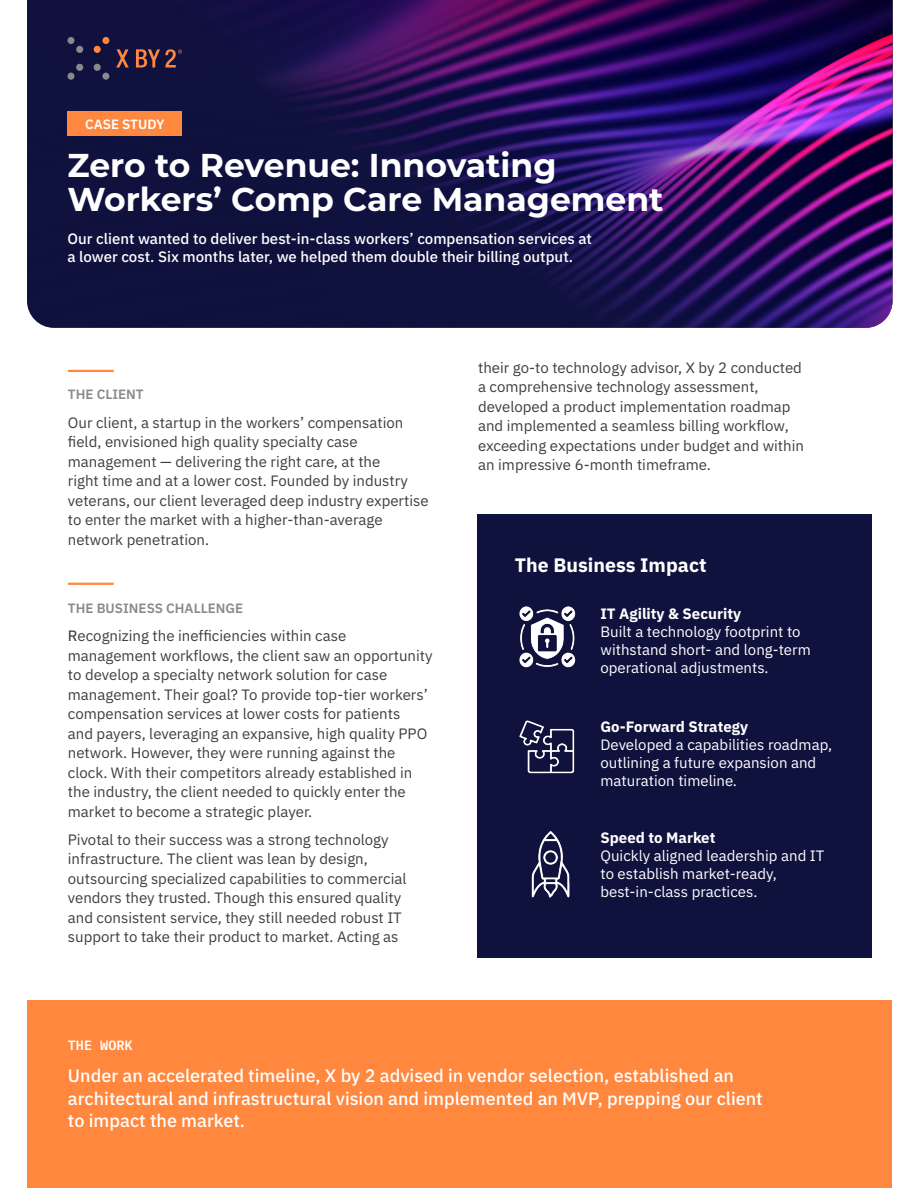
<style>
.page{position:relative;width:918px;height:1188px;background:#fff}
.page>*{position:absolute;margin:0;border:0;box-sizing:border-box;transform-origin:0 0}
.IBM_Body{font:700 33px/34.5px "Montserrat";color:#fff}
.IBM_Body-2{font:700 19.5px "IBM Plex Sans";color:#fff}
.IBM_Body-3{font:500 18px/22.5px "IBM Plex Sans";color:#fff}
.IBM_Body-4{font:15px/19.5px "IBM Plex Sans";color:#3e3e3f}
.IBM_Body-5{font:15px/18px "IBM Plex Sans";color:#fff}
.IBM_Body-6{font:500 15px/18px "IBM Plex Sans";color:#fff}
.IBM_Body-7{font:600 13.5px "IBM Plex Sans";color:#8a8a8e}
.Category-Flag{font:600 13.5px "IBM Plex Sans";color:#fff}
.Category-Flag-2{font:600 13.5px "IBM Plex Mono";color:#fff}
.s1{font-family:"IBM Plex Sans Text"}
.s2{font-weight:700}
</style>
<div class="page">
<div style="left:477px;top:514px;width:395px;height:443px;background:#10123e"></div>
<img style="left:27px;top:0;width:865px;height:328px">
<div style="left:67px;top:37px;width:7px;height:7px;background:#8a8a8e;border-radius:50%"></div>
<div style="left:76px;top:46px;width:7px;height:7px;background:#8a8a8e;border-radius:50%"></div>
<div style="left:102px;top:37px;width:7px;height:7px;background:#ff873e;border-radius:50%"></div>
<div style="left:94px;top:46px;width:7px;height:7px;background:#ff873e;border-radius:50%"></div>
<div style="left:102px;top:73px;width:7px;height:7px;background:#8a8a8e;border-radius:50%"></div>
<div style="left:94px;top:64px;width:7px;height:7px;background:#8a8a8e;border-radius:50%"></div>
<div style="left:68px;top:73px;width:6px;height:7px;background:#8a8a8e;border-radius:50%"></div>
<div style="left:76px;top:64px;width:7px;height:7px;background:#8a8a8e;border-radius:50%"></div>
<svg style="left:116px;top:49px;width:13px;height:19px"></svg>
<svg style="left:136px;top:49px;width:46px;height:19px"></svg>
<div style="left:68px;top:112px;width:114px;height:24px;background:#ff873e"></div>
<div style="left:27px;top:1000px;width:864px;height:188px;background:#ff873e"></div>
<hr style="left:68px;top:370px;width:46px;height:2px;background:#ff873e">
<hr style="left:68px;top:583px;width:46px;height:2px;background:#ff873e">
<img style="left:531px;top:831px;width:39px;height:67px">
<img style="left:519px;top:606px;width:57px;height:62px">
<img style="left:519px;top:720px;width:56px;height:54px">
<p class="Category-Flag" style="left:85px;top:114px;width:81px">CASE STUDY</p>
<p class="IBM_Body" style="left:68px;top:146px;width:598px">Zero to Revenue: Innovating<br>Workers’ Comp Care Management</p>
<p class="IBM_Body-6" style="left:68px;top:228px;width:526px">Our client wanted to deliver best-in-class workers’ compensation services at a lower cost. Six months later, we helped them double their billing output.</p>
<p class="IBM_Body-7" style="left:68px;top:384px;width:77px">THE CLIENT</p>
<p class="IBM_Body-4" style="left:68px;top:411px;width:362px">Our client, a startup in the workers’ compensation field, envisioned high quality specialty case management — delivering the right care, at the<br>right time and at a lower cost. Founded by industry veterans, our client leveraged deep industry expertise to enter the market with a higher-than-average network penetration.</p>
<p class="IBM_Body-7" style="left:68px;top:598px;width:177px">THE BUSINESS CHALLENGE</p>
<p class="IBM_Body-4" style="left:68px;top:625px;width:366px"><span class="s1">R</span>ecognizing the inefficiencies within case management workflows, the client saw an opportunity to develop a specialty network solution for case management. Their goal? To provide top-tier workers’ compensation services at lower costs for patients<br>and payers, leveraging an expansive, high quality PPO network. However, they were running against the clock. With their competitors already established in the industry, the client needed to quickly enter the market to become a strategic player.</p>
<p class="IBM_Body-4" style="left:68px;top:829px;width:340px">Pivotal to their success was a strong technology infrastructure. The client was lean by design, outsourcing specialized capabilities to commercial vendors they trusted. Though this ensured quality and consistent service, they still needed robust IT support to take their product to market. Acting as</p>
<p class="IBM_Body-4" style="left:478px;top:357px;width:327px">their go-to technology advisor, X by 2 conducted a comprehensive technology assessment, developed a product implementation roadmap and implemented a seamless billing workflow, exceeding expectations under budget and within an impressive 6-month timeframe.</p>
<p class="IBM_Body-2" style="left:515px;top:550px;width:193px">The Business Impact</p>
<p class="IBM_Body-5" style="left:601px;top:603px;width:212px"><span class="s2">IT Agility &amp; Security<br></span>Built a technology footprint to withstand short- and long-term operational adjustments.</p>
<p class="IBM_Body-5" style="left:601px;top:716px;width:233px"><span class="s2">Go-Forward Strategy<br></span>Developed a capabilities roadmap, outlining a future expansion and maturation timeline.</p>
<p class="IBM_Body-5" style="left:601px;top:828px;width:225px"><span class="s2">Speed to Market<br></span>Quickly aligned leadership and IT to establish market-ready, best-in-class practices.</p>
<p class="Category-Flag-2" style="left:68px;top:1034px;width:66px">THE WORK</p>
<p class="IBM_Body-3" style="left:68px;top:1063px;width:696px">Under an accelerated timeline, X by 2 advised in vendor selection, established an architectural and infrastructural vision and implemented an MVP, prepping our client to impact the market.</p>
</div>
